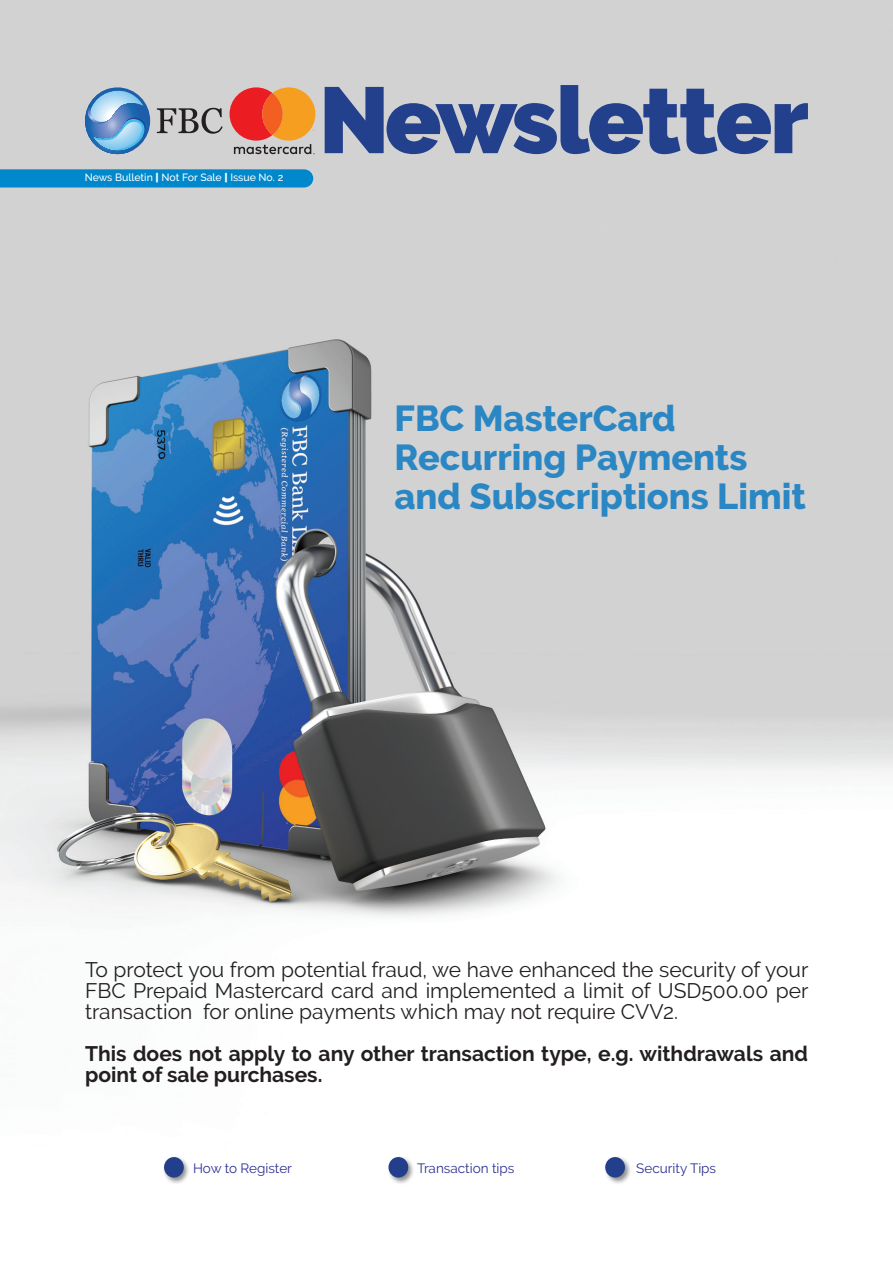
<style>
.page{position:relative;width:893px;height:1263px;background:#fff}
.page>*{position:absolute;margin:0;border:0;box-sizing:border-box;transform-origin:0 0}
.t1{font:800 36px/38.7px "Raleway";color:#2a87c3}
.t2{font:21px/21.1px "Raleway";color:#231f20;text-align:justify}
.t3{font:700 21px/21.1px "Raleway";color:#231f20}
.t4{font:13.5px "Raleway";color:#2e3092}
.t5{font:500 10.5px "Raleway";color:#fff}
.s1{font-weight:900}
</style>
<div class="page">
<img style="left:0;top:0;width:893px;height:917px">
<svg style="left:85px;top:87px;width:65px;height:67px;background:#82add3"></svg>
<svg style="left:157px;top:108px;width:66px;height:26px;background:#9a9898"></svg>
<svg style="left:230px;top:87px;width:85px;height:67px;background:#de7b52"></svg>
<svg style="left:325px;top:85px;width:483px;height:69px;background:#7281ab"></svg>
<div style="left:0;top:169px;width:313px;height:18px;background:#0087cc"></div>
<div style="left:164px;top:1157px;width:20px;height:20px;background:#233f8c;border-radius:50%"></div>
<div style="left:388px;top:1157px;width:20px;height:20px;background:#233f8c;border-radius:50%"></div>
<div style="left:605px;top:1157px;width:20px;height:20px;background:#233f8c;border-radius:50%"></div>
<p class="t5" style="left:85px;top:171px;width:200px">News Bulletin <span class="s1">|</span> Not For Sale <span class="s1">|</span> Issue No. 2</p>
<p class="t1" style="left:394px;top:399px;width:354px">FBC MasterCard<br>Recurring Payments</p>
<p class="t1" style="left:394px;top:477px;width:413px">and Subscriptions Limit</p>
<p class="t2" style="left:85px;top:958px;width:725px">To protect you from potential fraud, we have enhanced the security of your FBC Prepaid Mastercard card and implemented a limit of USD500.00 per transaction for online payments which may not require CVV2.</p>
<p class="t3" style="left:85px;top:1043px;width:724px">This does not apply to any other transaction type, e.g. withdrawals and point of sale purchases.</p>
<p class="t4" style="left:193px;top:1160px;width:100px">How to Register</p>
<p class="t4" style="left:417px;top:1160px;width:99px">Transaction tips</p>
<p class="t4" style="left:636px;top:1160px;width:81px">Security Tips</p>
</div>
